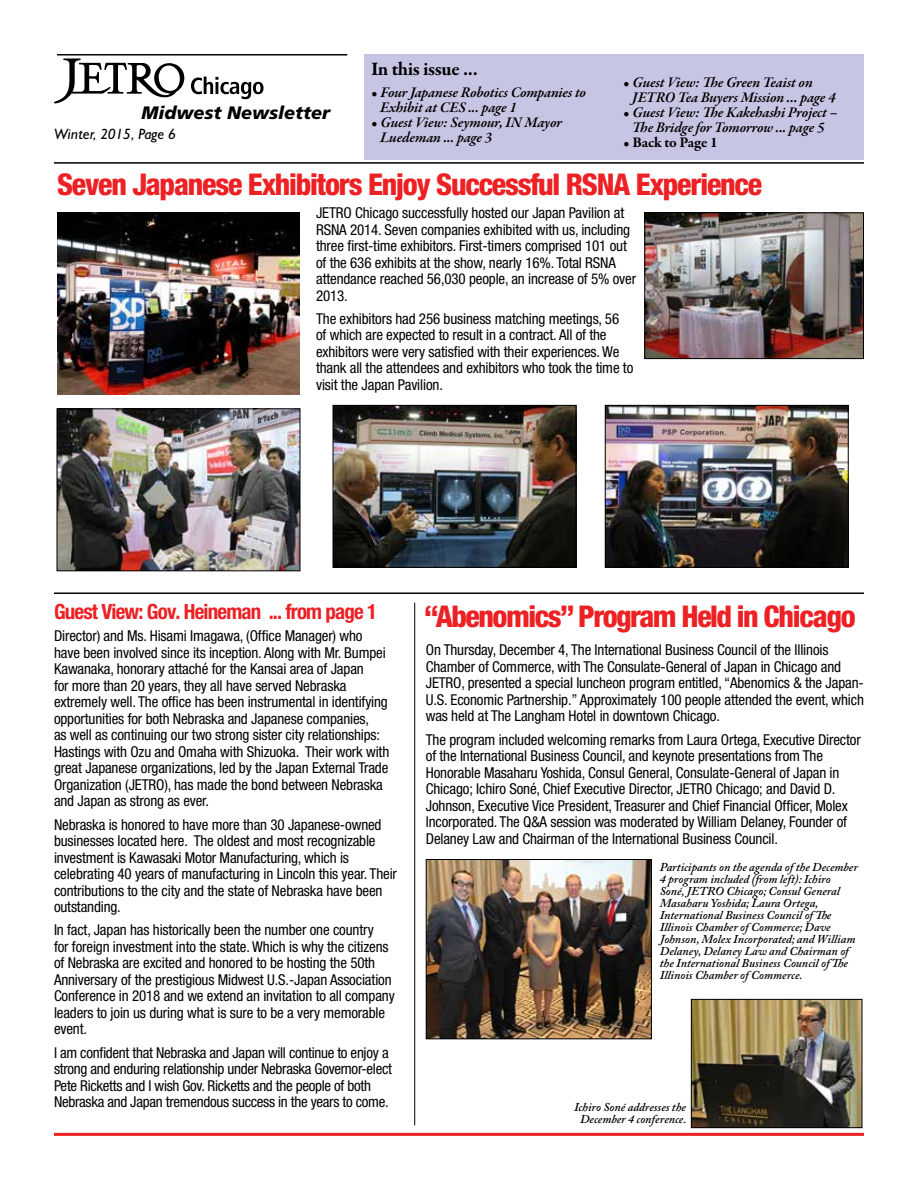
<style>
.page{position:relative;width:918px;height:1188px;background:#fff}
.page>*{position:absolute;margin:0;border:0;box-sizing:border-box;transform-origin:0 0}
.t1{font:800 condensed 30px "Helvetica Neue";letter-spacing:-.04em;color:#ed2024}
.t2{font:700 condensed 21px "Helvetica Neue";letter-spacing:-.04em;color:#ed2024}
.t3{font:700 19.5px "Garamond Premr Pro";letter-spacing:-.02em;color:#000}
.t4{font:italic 900 18px "Frutiger";color:#000}
.t5{font:condensed 15px/16.5px "Helvetica Neue";letter-spacing:-.01em;color:#000}
.t6{font:italic 600 15px/15px "Garamond Premr Pro";letter-spacing:-.015em;color:#000}
.t7{font:italic 15px "Humanist 521 BT";color:#000}
.t8{font:700 15px "Garamond Premr Pro";letter-spacing:-.015em;color:#000}
.t9{font:italic 600 12px/12px "Adobe Caslon Pro";color:#000}
.s1{font-weight:600;font-style:italic}
</style>
<div class="page">
<hr style="left:54px;top:1133px;width:810px;height:3px;background:#ed2024">
<hr style="left:57px;top:54px;width:290px;height:2px;background:#000">
<svg style="left:191px;top:77px;width:73px;height:22px"></svg>
<svg style="left:54px;top:58px;width:130px;height:45px"></svg>
<hr style="left:54px;top:162px;width:810px;height:2px;background:#000">
<div style="left:364px;top:54px;width:500px;height:106px;background:#c6c6e4"></div>
<hr style="left:54px;top:592px;width:810px;height:2px;background:#000">
<img style="left:57px;top:212px;width:243px;height:183px">
<img style="left:646px;top:214px;width:216px;height:143px">
<div style="left:644px;top:212px;width:220px;height:147px;border:1px solid #000"></div>
<img style="left:607px;top:407px;width:240px;height:159px">
<div style="left:605px;top:405px;width:244px;height:163px;border:1px solid #000"></div>
<img style="left:59px;top:410px;width:239px;height:159px">
<div style="left:57px;top:408px;width:243px;height:163px;border:1px solid #000"></div>
<img style="left:335px;top:407px;width:239px;height:159px">
<div style="left:333px;top:405px;width:243px;height:163px;border:1px solid #000"></div>
<img style="left:428px;top:861px;width:222px;height:176px">
<div style="left:426px;top:859px;width:226px;height:180px;border:1px solid #000"></div>
<img style="left:693px;top:1001px;width:167px;height:125px">
<div style="left:691px;top:999px;width:171px;height:129px;border:1px solid #000"></div>
<hr style="left:414px;top:603px;width:1px;height:522px;background:#000">
<p class="t4" style="left:142px;top:102px;width:190px">Midwest Newsletter</p>
<p class="t7" style="left:54px;top:125px;width:123px">Winter, 2015, Page 6</p>
<h3 class="t3" style="left:371px;top:57px;width:108px">In this issue ...</h3>
<p class="t6" style="left:380px;top:85px;width:208px;text-indent:-9px">• Four Japanese Robotics Companies to<br>Exhibit at CES ... page 1</p>
<p class="t6" style="left:380px;top:115px;width:183px;text-indent:-9px">• Guest View: Seymour, IN Mayor<br>Luedeman ... page 3</p>
<p class="t6" style="left:632px;top:75px;width:205px;text-indent:-9px">• Guest View: The Green Teaist on<br>JETRO Tea Buyers Mission ... page 4</p>
<p class="t6" style="left:623px;top:105px;width:216px;text-align:center">• Guest View: The Kakehashi Project –<br>The Bridge for Tomorrow ... page 5</p>
<p class="t8" style="left:623px;top:133px;width:96px"><span class="s1">•</span> Back to Page 1</p>
<h1 class="t1" style="left:57px;top:166px;width:707px">Seven Japanese Exhibitors Enjoy Successful RSNA Experience</h1>
<p class="t5" style="left:316px;top:204px;width:322px">JETRO Chicago successfully hosted our Japan Pavilion at RSNA 2014. Seven companies exhibited with us, including three first-time exhibitors. First-timers comprised 101 out of the 636 exhibits at the show, nearly 16%. Total RSNA attendance reached 56,030 people, an increase of 5% over 2013.</p>
<p class="t5" style="left:316px;top:310px;width:319px">The exhibitors had 256 business matching meetings, 56 of which are expected to result in a contract. All of the exhibitors were very satisfied with their experiences. We thank all the attendees and exhibitors who took the time to visit the Japan Pavilion.</p>
<h2 class="t2" style="left:54px;top:599px;width:325px">Guest View: Gov. Heineman ... from page 1</h2>
<p class="t5" style="left:54px;top:628px;width:337px">Director) and Ms. Hisami Imagawa, (Office Manager) who have been involved since its inception. Along with Mr. Bumpei Kawanaka, honorary attaché for the Kansai area of Japan<br>for more than 20 years, they all have served Nebraska extremely well. The office has been instrumental in identifying opportunities for both Nebraska and Japanese companies,<br>as well as continuing our two strong sister city relationships:<br>Hastings with Ozu and Omaha with Shizuoka. Their work with great Japanese organizations, led by the Japan External Trade Organization (JETRO), has made the bond between Nebraska and Japan as strong as ever.</p>
<p class="t5" style="left:54px;top:816px;width:345px">Nebraska is honored to have more than 30 Japanese-owned businesses located here. The oldest and most recognizable investment is Kawasaki Motor Manufacturing, which is celebrating 40 years of manufacturing in Lincoln this year. Their contributions to the city and the state of Nebraska have been outstanding.</p>
<p class="t5" style="left:54px;top:922px;width:342px">In fact, Japan has historically been the number one country<br>for foreign investment into the state. Which is why the citizens of Nebraska are excited and honored to be hosting the 50th Anniversary of the prestigious Midwest U.S.-Japan Association Conference in 2018 and we extend an invitation to all company leaders to join us during what is sure to be a very memorable event.</p>
<p class="t5" style="left:54px;top:1044px;width:340px">I am confident that Nebraska and Japan will continue to enjoy a strong and enduring relationship under Nebraska Governor-elect Pete Ricketts and I wish Gov. Ricketts and the people of both Nebraska and Japan tremendous success in the years to come.</p>
<h1 class="t1" style="left:424px;top:598px;width:433px">“Abenomics” Program Held in Chicago</h1>
<p class="t5" style="left:426px;top:642px;width:440px">On Thursday, December 4, The International Business Council of the Illinois Chamber of Commerce, with The Consulate-General of Japan in Chicago and JETRO, presented a special luncheon program entitled, “Abenomics &amp; the Japan-U.S. Economic Partnership.” Approximately 100 people attended the event, which was held at The Langham Hotel in downtown Chicago.</p>
<p class="t5" style="left:426px;top:731px;width:437px">The program included welcoming remarks from Laura Ortega, Executive Director of the International Business Council, and keynote presentations from The Honorable Masaharu Yoshida, Consul General, Consulate-General of Japan in Chicago; Ichiro Soné, Chief Executive Director, JETRO Chicago; and David D.<br>Johnson, Executive Vice President, Treasurer and Chief Financial Officer, Molex Incorporated. The Q&amp;A session was moderated by William Delaney, Founder of Delaney Law and Chairman of the International Business Council.</p>
<p class="t9" style="left:660px;top:861px;width:200px">Participants on the agenda of the December 4 program included (from left): Ichiro Soné, JETRO Chicago; Consul General Masaharu Yoshida; Laura Ortega, International Business Council of The Illinois Chamber of Commerce; Dave Johnson, Molex Incorporated; and William Delaney, Delaney Law and Chairman of the International Business Council of The Illinois Chamber of Commerce.</p>
<p class="t9" style="left:574px;top:1101px;width:114px;text-align:center">Ichiro Soné addresses the<br>December 4 conference.</p>
</div>
